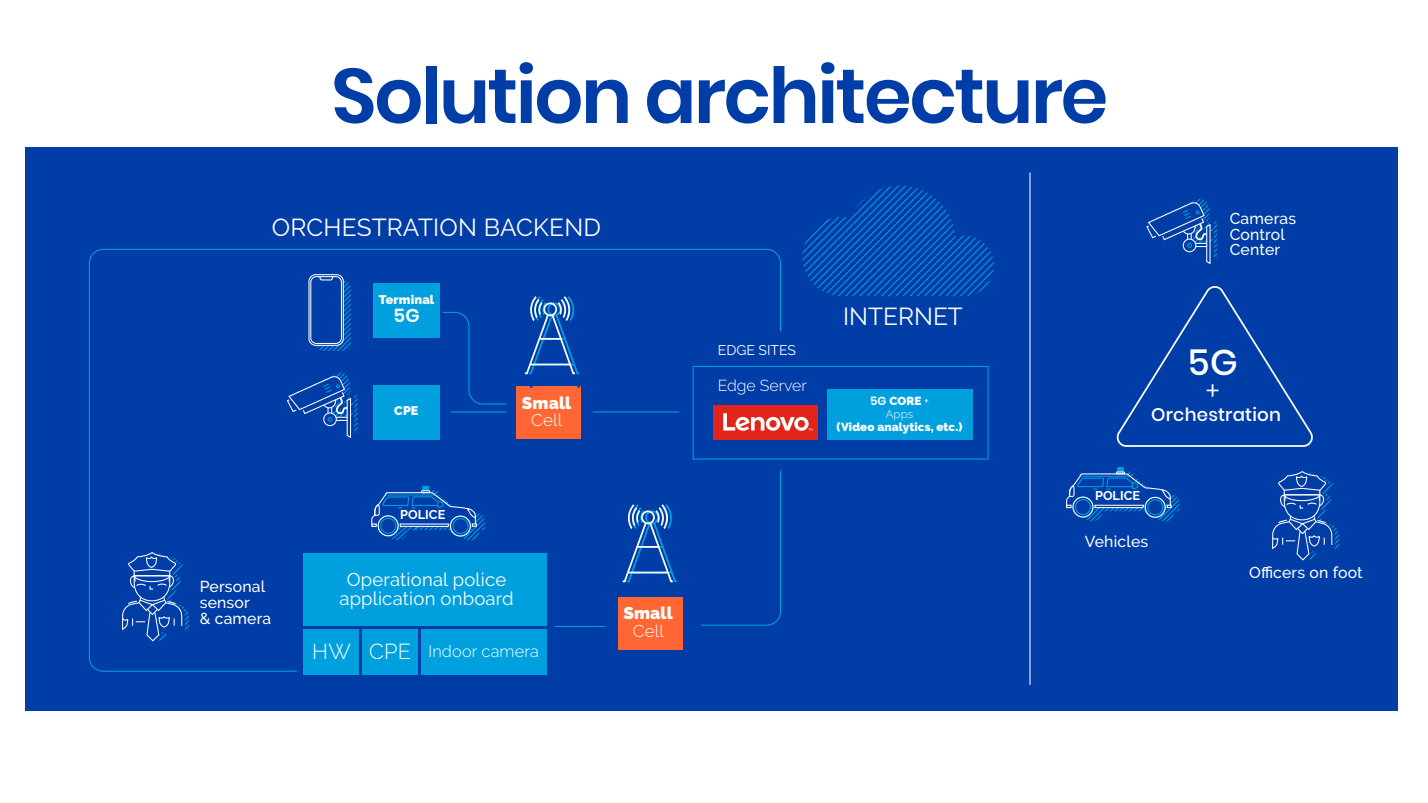
<style>
.page{position:relative;width:1428px;height:803px;background:#fff}
.page>*{position:absolute;margin:0;border:0;box-sizing:border-box;transform-origin:0 0}
.t1{font:600 77px "Poppins";letter-spacing:-.03em;color:#003da6}
.t2{font:300 38.18px "Raleway";color:#fff}
.t3{font:500 35.7px "Poppins";color:#fff}
.t4{font:24.5px "Raleway";letter-spacing:.005em;color:#fff}
.t5{font:18.51px/18.8px "Raleway";letter-spacing:.01em;color:#fff;text-align:center}
.t6{font:600 18.48px "Poppins";color:#fff}
.t7{font:500 18.2px "Poppins";letter-spacing:.01em;color:#fff}
.t8{font:900 17.01px "Raleway";letter-spacing:.01em;color:#fff}
.t9{font:300 17.01px "Raleway";letter-spacing:.01em;color:#fff}
.t10{font:300 16.34px "Raleway";letter-spacing:.01em;color:#fff}
.t11{font:300 15.85px "Raleway";color:#fff}
.t12{font:500 15.75px/15.7px "Raleway";letter-spacing:.01em;color:#fff}
.t13{font:14px "Raleway";color:#fff}
.t14{font:700 12.74px "Raleway";color:#fff}
.t15{font:900 12.53px "Raleway";letter-spacing:.01em;color:#fff}
.t16{font:900 11.62px "Raleway";letter-spacing:.01em;color:#fff}
.t17{font:300 11.34px "Raleway";color:#fff}
.s1{font-family:"Poppins";font-weight:600}
.s2{font-weight:400}
.s3{font-size:21.59px}
</style>
<div class="page">
<div style="left:26px;top:147px;width:1372px;height:564px;background:#003da6"></div>
<hr style="left:1029px;top:172px;width:1px;height:513px;background:#fff">
<svg style="left:802px;top:185px;width:192px;height:111px"></svg>
<div style="left:303px;top:629px;width:56px;height:46px;background:#00a0df"></div>
<div style="left:362px;top:629px;width:56px;height:46px;background:#00a0df"></div>
<div style="left:421px;top:629px;width:126px;height:46px;background:#00a0df"></div>
<div style="left:827px;top:389px;width:145px;height:50px;background:#00a0df"></div>
<div style="left:713px;top:405px;width:105px;height:35px;background:#e1251b"></div>
<svg style="left:781px;top:416px;width:31px;height:15px"></svg>
<div style="left:692px;top:366px;width:296px;height:93px;border:1px solid #00a0df"></div>
<svg style="left:88px;top:248px;width:693px;height:424px"></svg>
<svg style="left:371px;top:425px;width:114px;height:115px"></svg>
<svg style="left:1066px;top:286px;width:273px;height:275px"></svg>
<svg style="left:1146px;top:199px;width:71px;height:65px"></svg>
<h1 class="t1" style="left:331px;top:51px;width:779px">Solution architecture</h1>
<h3 class="t4" style="left:272px;top:213px;width:331px">ORCHESTRATION BACKEND</h3>
<p class="t15" style="left:379px;top:292px;width:57px">Terminal</p>
<p class="t6" style="left:394px;top:305px;width:28px">5G</p>
<p class="t15" style="left:394px;top:403px;width:26px">CPE</p>
<p class="t14" style="left:400px;top:507px;width:47px">POLICE</p>
<p class="t8" style="left:522px;top:393px;width:51px">Small</p>
<p class="t9" style="left:531px;top:410px;width:32px">Cell</p>
<p class="t13" style="left:718px;top:342px;width:79px">EDGE SITES</p>
<p class="t11" style="left:718px;top:376px;width:91px">Edge Server</p>
<h3 class="t4" style="left:843px;top:302px;width:121px">INTERNET</h3>
<p class="t16" style="left:870px;top:394px;width:60px"><span class="s1">5G</span> CORE <span class="s2">+</span></p>
<p class="t17" style="left:886px;top:407px;width:29px">Apps</p>
<p class="t16" style="left:836px;top:420px;width:127px">(Video analytics, etc.)</p>
<p class="t12" style="left:1229px;top:210px;width:68px">Cameras<br>Control<br>Center</p>
<h3 class="t3" style="left:1187px;top:342px;width:52px">5G</h3>
<p class="t7" style="left:1151px;top:404px;width:131px">Orchestration</p>
<h2 class="t2" style="left:1205px;top:368px;width:17px">+</h2>
<p class="t14" style="left:1095px;top:488px;width:47px">POLICE</p>
<p class="t12" style="left:200px;top:579px;width:73px">Personal sensor<br>&amp; camera</p>
<p class="t5" style="left:339px;top:570px;width:176px">Operational police application onboard</p>
<p class="t10" style="left:312px;top:641px;width:228px"><span class="s3">HW CPE</span> Indoor camera</p>
<p class="t8" style="left:623px;top:603px;width:51px">Small</p>
<p class="t9" style="left:633px;top:621px;width:32px">Cell</p>
<p class="t12" style="left:1085px;top:534px;width:65px">Vehicles</p>
<p class="t12" style="left:1249px;top:565px;width:115px">Officers on foot</p>
</div>
